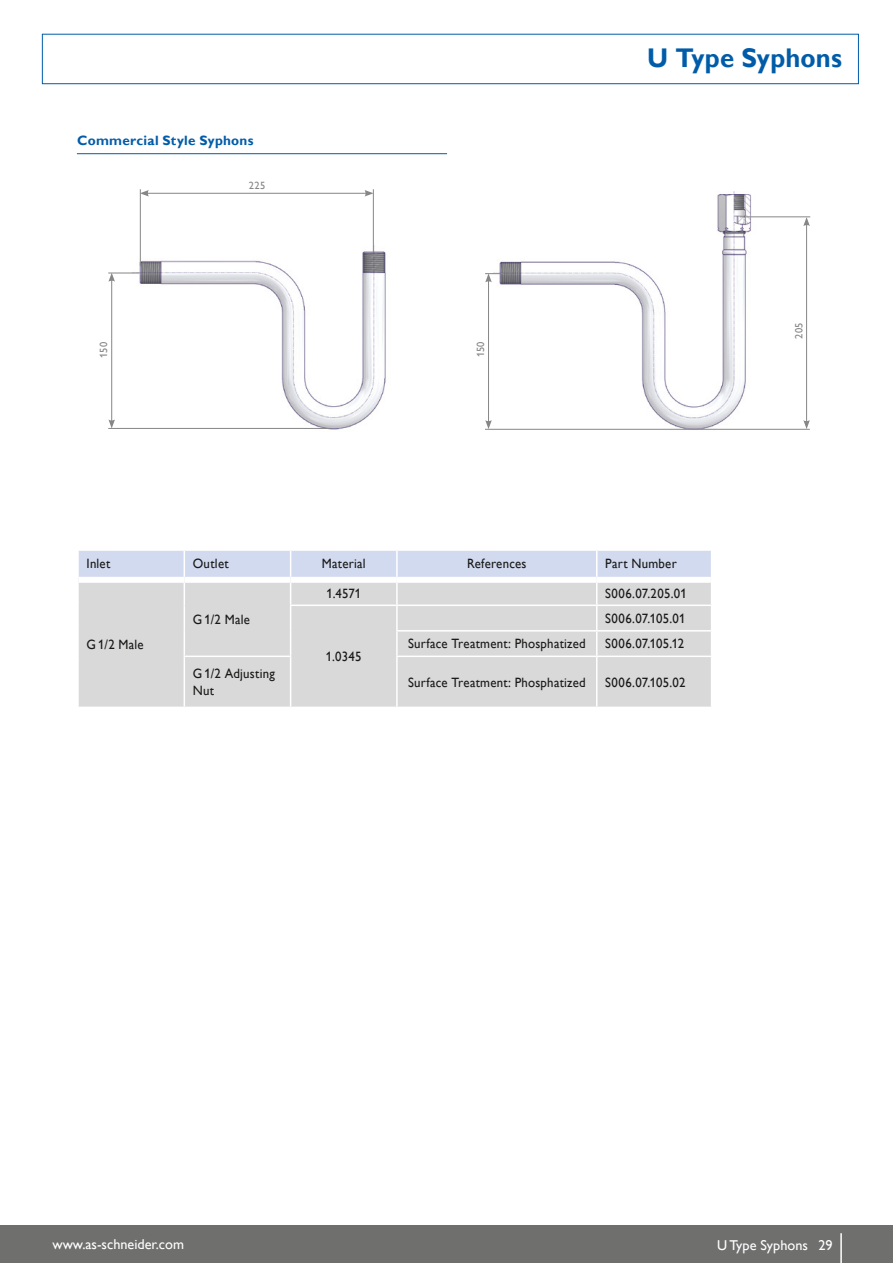
<style>
.page{position:relative;width:893px;height:1263px;background:#fff}
.page>*{position:absolute;margin:0;border:0;box-sizing:border-box;transform-origin:0 0}
.t1{font:700 27px "Gill Alt One";letter-spacing:.005em;color:#005ca9;scale:.95 1}
.t2{font:14.25px "Gill Alt One";color:#fff}
.t3{font:13.5px/16.2px "Gill Alt One";letter-spacing:.02em;color:#1a1918;scale:.95 1}
.t4{font:700 13.5px "Gill Alt One";letter-spacing:.02em;color:#005ca9}
.t5{font:10.5px "Gill Alt One";letter-spacing:.025em;color:#868686}
</style>
<div class="page">
<div style="left:42px;top:34px;width:817px;height:50px;border:1px solid #005ca9"></div>
<hr style="left:77px;top:153px;width:370px;height:1px;background:#005ca9">
<div style="left:79px;top:656px;width:105px;height:51px;background:#d9d9da"></div>
<div style="left:185px;top:656px;width:526px;height:51px;background:#d9d9da"></div>
<svg style="left:78px;top:550px;width:633px;height:106px;background:#d8dae0"></svg>
<hr style="left:184px;top:656px;width:107px;height:1px;background:#fff">
<hr style="left:290px;top:657px;width:1px;height:50px;background:#fff">
<hr style="left:396px;top:656px;width:201px;height:1px;background:#fff">
<hr style="left:396px;top:657px;width:2px;height:50px;background:#fff">
<hr style="left:597px;top:656px;width:115px;height:1px;background:#fff">
<hr style="left:596px;top:657px;width:1px;height:50px;background:#fff">
<div style="left:79px;top:577px;width:105px;height:6px;background:#fff"></div>
<div style="left:184px;top:577px;width:107px;height:6px;background:#fff"></div>
<div style="left:291px;top:577px;width:106px;height:6px;background:#fff"></div>
<div style="left:397px;top:577px;width:200px;height:6px;background:#fff"></div>
<div style="left:597px;top:577px;width:114px;height:6px;background:#fff"></div>
<img style="left:110px;top:201px;width:276px;height:229px">
<img style="left:491px;top:191px;width:301px;height:238px">
<hr style="left:146px;top:193px;width:221px;height:1px;background:#868686">
<svg style="left:141px;top:190px;width:8px;height:7px"></svg>
<svg style="left:365px;top:190px;width:8px;height:7px"></svg>
<hr style="left:140px;top:189px;width:1px;height:77px;background:#868686">
<hr style="left:373px;top:189px;width:1px;height:63px;background:#868686">
<hr style="left:111px;top:279px;width:1px;height:143px;background:#868686">
<svg style="left:108px;top:419px;width:7px;height:9px"></svg>
<svg style="left:108px;top:274px;width:7px;height:8px"></svg>
<hr style="left:108px;top:428px;width:222px;height:1px;background:#868686">
<hr style="left:108px;top:273px;width:32px;height:1px;background:#868686">
<hr style="left:488px;top:280px;width:1px;height:143px;background:#868686">
<svg style="left:485px;top:420px;width:7px;height:9px"></svg>
<hr style="left:806px;top:224px;width:1px;height:198px;background:#868686">
<svg style="left:803px;top:420px;width:7px;height:9px"></svg>
<svg style="left:803px;top:218px;width:7px;height:8px"></svg>
<hr style="left:485px;top:429px;width:325px;height:1px;background:#868686">
<svg style="left:485px;top:273px;width:19px;height:9px"></svg>
<hr style="left:740px;top:217px;width:70px;height:1px;background:#868686">
<div style="left:0;top:1225px;width:893px;height:38px;background:#6f6f6e"></div>
<hr style="left:840px;top:1233px;width:2px;height:30px;background:#fff">
<p class="t4" style="left:77px;top:132px;width:178px">Commercial Style Syphons</p>
<p class="t5" style="left:249px;top:179px;width:18px">225</p>
<p class="t5" style="left:98px;top:358px;width:17px;rotate:-90deg">150</p>
<p class="t5" style="left:474px;top:357px;width:17px;rotate:-90deg">150</p>
<h1 class="t1" style="left:647px;top:42px;width:207px">U Type Syphons</h1>
<p class="t5" style="left:793px;top:339px;width:18px;rotate:-90deg">205</p>
<p class="t3" style="left:86px;top:556px;width:27px">Inlet</p>
<p class="t3" style="left:193px;top:556px;width:39px">Outlet</p>
<p class="t3" style="left:322px;top:556px;width:48px">Material</p>
<p class="t3" style="left:467px;top:556px;width:64px">References</p>
<p class="t3" style="left:605px;top:556px;width:77px">Part Number</p>
<p class="t3" style="left:86px;top:637px;width:62px">G 1/2 Male</p>
<p class="t3" style="left:193px;top:611px;width:62px">G 1/2 Male</p>
<p class="t3" style="left:326px;top:586px;width:38px">1.4571</p>
<p class="t3" style="left:605px;top:586px;width:87px">S006.07.205.01</p>
<p class="t3" style="left:326px;top:648px;width:39px">1.0345</p>
<p class="t3" style="left:605px;top:610px;width:86px">S006.07.105.01</p>
<p class="t3" style="left:408px;top:635px;width:188px">Surface Treatment: Phosphatized</p>
<p class="t3" style="left:605px;top:635px;width:85px">S006.07.105.12</p>
<p class="t3" style="left:193px;top:666px;width:88px">G 1/2 Adjusting<br>Nut</p>
<p class="t3" style="left:408px;top:674px;width:188px">Surface Treatment: Phosphatized</p>
<p class="t3" style="left:605px;top:674px;width:86px">S006.07.105.02</p>
<p class="t2" style="left:52px;top:1236px;width:133px">www.as-schneider.com</p>
<p class="t2" style="left:717px;top:1237px;width:117px">U Type Syphons 29</p>
</div>
